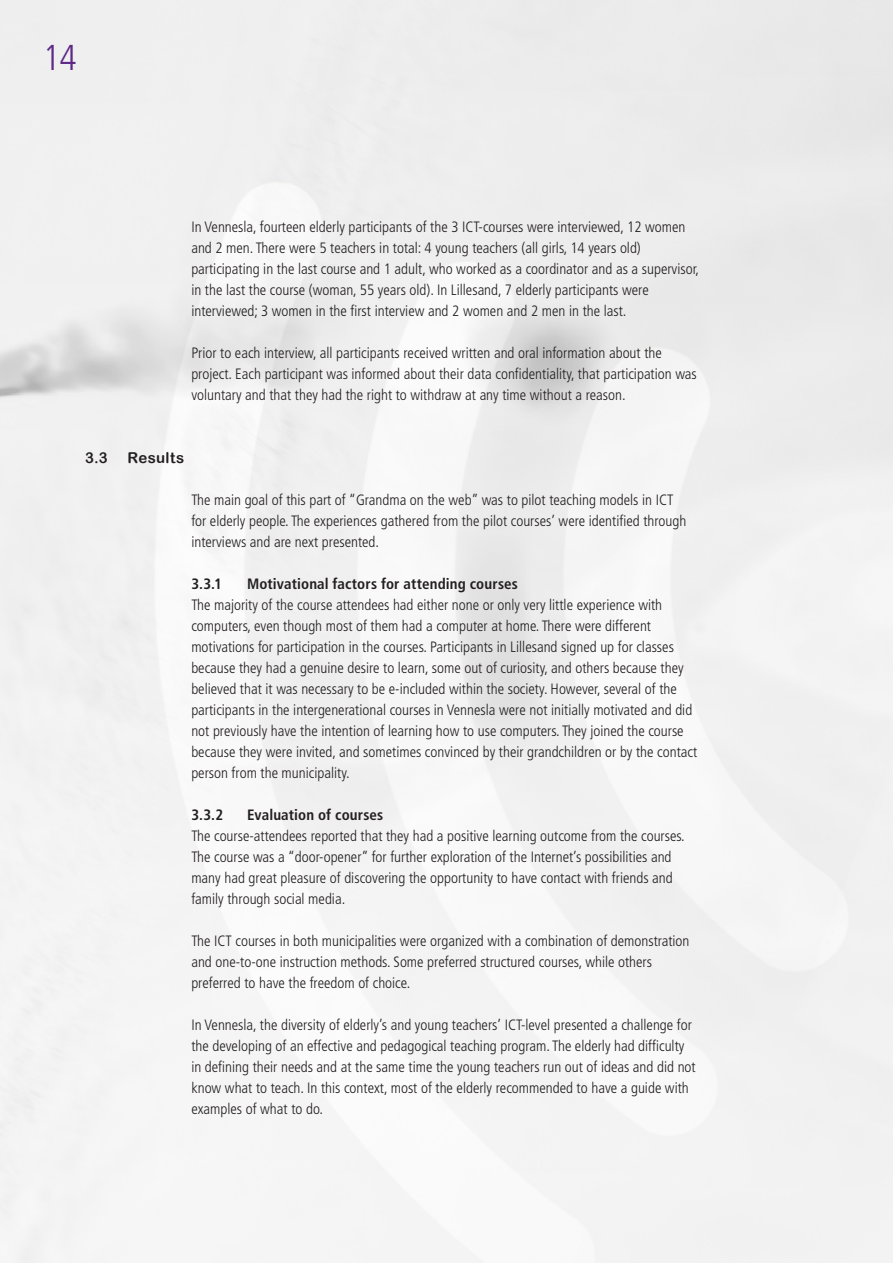
<style>
.page{position:relative;width:893px;height:1263px;background:#fff}
.page>*{position:absolute;margin:0;border:0;box-sizing:border-box;transform-origin:0 0}
.t1{font:300 condensed 36px "Frutiger LT Std";color:#652d91}
.t2{font:300 condensed 15px/21px "Frutiger LT Std";color:#231f20}
.t3{font:700 condensed 15px "Frutiger LT Std";letter-spacing:.01em;color:#231f20}
.t4{font:15px "Arial Rounded MT Bold";letter-spacing:.025em;color:#231f20}
</style>
<div class="page">
<h1 class="t1" style="left:43px;top:37px;width:36px">14</h1>
<p class="t2" style="left:191px;top:216px;width:509px">In Vennesla, fourteen elderly participants of the 3 ICT-courses were interviewed, 12 women and 2 men. There were 5 teachers in total: 4 young teachers (all girls, 14 years old) participating in the last course and 1 adult, who worked as a coordinator and as a supervisor, in the last the course (woman, 55 years old). In Lillesand, 7 elderly participants were interviewed; 3 women in the first interview and 2 women and 2 men in the last.</p>
<p class="t2" style="left:191px;top:342px;width:507px">Prior to each interview, all participants received written and oral information about the project. Each participant was informed about their data confidentiality, that participation was voluntary and that they had the right to withdraw at any time without a reason.</p>
<p class="t4" style="left:85px;top:449px;width:24px">3.3</p>
<p class="t4" style="left:128px;top:449px;width:58px">Results</p>
<p class="t2" style="left:191px;top:489px;width:497px">The main goal of this part of “Grandma on the web” was to pilot teaching models in ICT for elderly people. The experiences gathered from the pilot courses’ were identified through interviews and are next presented.</p>
<p class="t3" style="left:191px;top:575px;width:32px">3.3.1</p>
<p class="t3" style="left:247px;top:575px;width:272px">Motivational factors for attending courses</p>
<p class="t2" style="left:191px;top:594px;width:507px">The majority of the course attendees had either none or only very little experience with computers, even though most of them had a computer at home. There were different motivations for participation in the courses. Participants in Lillesand signed up for classes because they had a genuine desire to learn, some out of curiosity, and others because they believed that it was necessary to be e-included within the society. However, several of the participants in the intergenerational courses in Vennesla were not initially motivated and did not previously have the intention of learning how to use computers. They joined the course because they were invited, and sometimes convinced by their grandchildren or by the contact person from the municipality.</p>
<p class="t3" style="left:191px;top:806px;width:33px">3.3.2</p>
<p class="t3" style="left:247px;top:806px;width:138px">Evaluation of courses</p>
<p class="t2" style="left:191px;top:825px;width:495px">The course-attendees reported that they had a positive learning outcome from the courses.<br>The course was a “door-opener” for further exploration of the Internet’s possibilities and many had great pleasure of discovering the opportunity to have contact with friends and family through social media.</p>
<p class="t2" style="left:191px;top:930px;width:500px">The ICT courses in both municipalities were organized with a combination of demonstration and one-to-one instruction methods. Some preferred structured courses, while others preferred to have the freedom of choice.</p>
<p class="t2" style="left:191px;top:1014px;width:506px">In Vennesla, the diversity of elderly’s and young teachers’ ICT-level presented a challenge for the developing of an effective and pedagogical teaching program. The elderly had difficulty in defining their needs and at the same time the young teachers run out of ideas and did not know what to teach. In this context, most of the elderly recommended to have a guide with examples of what to do.</p>
</div>
